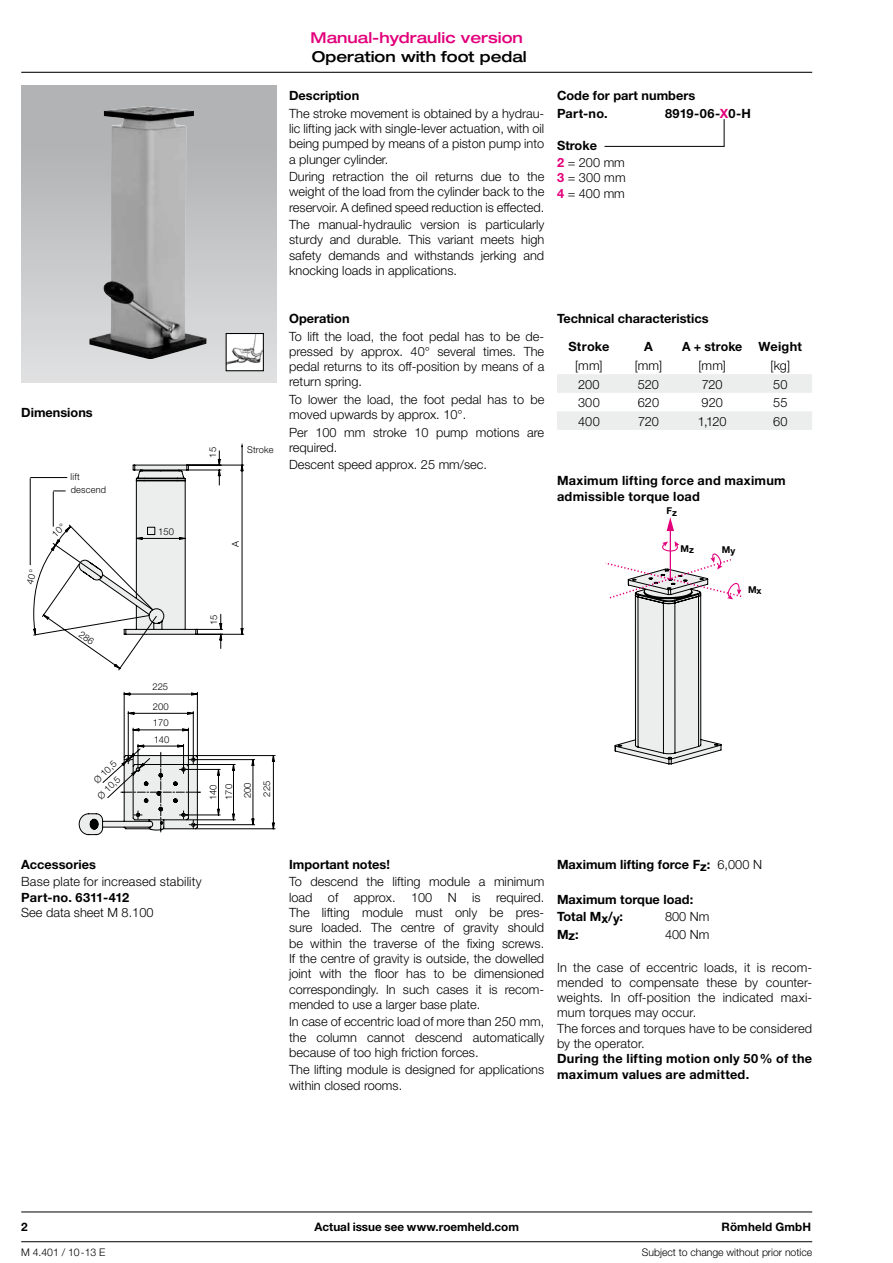
<style>
.page{position:relative;width:893px;height:1263px;background:#fff}
.page>*{position:absolute;margin:0;border:0;box-sizing:border-box;transform-origin:0 0}
.t1{font:500 expanded 15px "Helvetica Neue";color:#e2007a}
.t2{font:500 expanded 15px "Helvetica Neue";color:#000}
.t3{font:300 12.75px/15.3px "Helvetica Neue";color:#000;text-align:justify}
.t4{font:700 12.75px/17.4px "Helvetica Neue";color:#000}
.t5{font:700 12.75px/15.3px "Helvetica Neue";letter-spacing:.02em;color:#000}
.t6{font:700 11.7px "Helvetica Neue";color:#000}
.t7{font:300 10.5px "Helvetica Neue";letter-spacing:-.005em;color:#000}
.t8{font:300 9.45px/19px "Helvetica Neue";color:#000}
.t9{font:300 9.45px/12.6px "Helvetica Neue";letter-spacing:.025em;color:#000}
.t10{font:700 9.45px "Helvetica Neue";color:#000}
.s1{color:#e2007a}
.s2{font-weight:300}
.s3{font-weight:700;color:#e2007a}
</style>
<div class="page">
<hr style="left:21px;top:72px;width:791px;height:1px;background:#000">
<hr style="left:605px;top:146px;width:119px;height:1px;background:#000">
<svg style="left:724px;top:119px;width:1px;height:27px"></svg>
<div style="left:21px;top:85px;width:255px;height:298px;background:linear-gradient(to bottom,#aaacad,#dededf)"></div>
<img style="left:228px;top:335px;width:34px;height:34px">
<div style="left:226px;top:333px;width:38px;height:38px;border:1px solid #000"></div>
<svg style="left:605px;top:541px;width:137px;height:223px"></svg>
<hr style="left:670px;top:528px;width:1px;height:51px;background:#e2007a">
<svg style="left:667px;top:517px;width:7px;height:14px"></svg>
<svg style="left:33px;top:450px;width:242px;height:380px"></svg>
<svg style="left:78px;top:752px;width:123px;height:83px"></svg>
<svg style="left:241px;top:443px;width:2px;height:22px"></svg>
<hr style="left:30px;top:478px;width:1px;height:87px;background:#000">
<hr style="left:30px;top:477px;width:37px;height:1px;background:#000">
<img style="left:89px;top:106px;width:118px;height:253px">
<svg style="left:557px;top:374px;width:255px;height:56px"></svg>
<hr style="left:21px;top:1241px;width:791px;height:1px;background:#000">
<hr style="left:21px;top:1212px;width:791px;height:1px;background:#000">
<svg style="left:33px;top:570px;width:3px;height:14px"></svg>
<svg style="left:52px;top:464px;width:146px;height:181px"></svg>
<p class="t4" style="left:21px;top:403px;width:73px">Dimensions</p>
<p class="t9" style="left:71px;top:470px;width:37px">lift descend</p>
<p class="t8" style="left:158px;top:522px;width:17px">150</p>
<p class="t8" style="left:203px;top:458px;width:12px;rotate:-90deg">15</p>
<p class="t8" style="left:247px;top:439px;width:28px">Stroke</p>
<p class="t8" style="left:226px;top:546px;width:8px;rotate:-90deg">A</p>
<p class="t8" style="left:204px;top:625px;width:12px;rotate:-90deg">15</p>
<p class="t1" style="left:311px;top:28px;width:214px">Manual-hydraulic version</p>
<p class="t2" style="left:312px;top:47px;width:216px">Operation with foot pedal</p>
<p class="t4" style="left:289px;top:87px;width:72px">Description</p>
<p class="t3" style="left:289px;top:105px;width:257px">The stroke movement is obtained by a hydrau&shy;lic lifting jack with single-lever actuation, with oil being pumped by means of a piston pump into a plunger cylinder.</p>
<p class="t3" style="left:289px;top:169px;width:257px">During retraction the oil returns due to the weight of the load from the cylinder back to the reservoir. A defined speed reduction is effected.</p>
<p class="t3" style="left:289px;top:217px;width:257px">The manual-hydraulic version is particularly sturdy and durable. This variant meets high safety demands and withstands jerking and knocking loads in applications.</p>
<p class="t4" style="left:289px;top:310px;width:62px">Operation</p>
<p class="t3" style="left:289px;top:328px;width:257px">To lift the load, the foot pedal has to be de&shy;pressed by approx. 40° several times. The pedal returns to its off-position by means of a return spring.</p>
<p class="t3" style="left:289px;top:391px;width:257px">To lower the load, the foot pedal has to be moved upwards by approx. 10°.</p>
<p class="t3" style="left:289px;top:424px;width:257px">Per 100 mm stroke 10 pump motions are required.</p>
<p class="t3" style="left:289px;top:457px;width:199px">Descent speed approx. 25 mm/sec.</p>
<p class="t4" style="left:557px;top:87px;width:140px">Code for part numbers<br>Part-no.</p>
<p class="t4" style="left:665px;top:104px;width:87px">8919-06-<span class="s1">X</span>0-H</p>
<p class="t4" style="left:557px;top:136px;width:69px">Stroke<br><span class="s1">2</span> <span class="s2">= 200 mm</span></p>
<p class="t3" style="left:557px;top:170px;width:70px"><span class="s3">3</span> = 300 mm<br><span class="s3">4</span> = 400 mm</p>
<p class="t4" style="left:557px;top:309px;width:153px">Technical characteristics</p>
<p class="t4" style="left:568px;top:338px;width:43px">Stroke</p>
<p class="t4" style="left:644px;top:338px;width:10px">A</p>
<p class="t4" style="left:682px;top:338px;width:62px">A + stroke</p>
<p class="t4" style="left:759px;top:338px;width:45px">Weight</p>
<p class="t3" style="left:575px;top:357px;width:29px">[mm]</p>
<p class="t3" style="left:635px;top:357px;width:29px">[mm]</p>
<p class="t3" style="left:699px;top:357px;width:29px">[mm]</p>
<p class="t3" style="left:770px;top:357px;width:21px">[kg]</p>
<p class="t3" style="left:578px;top:376px;width:23px">200</p>
<p class="t3" style="left:638px;top:376px;width:23px">520</p>
<p class="t3" style="left:702px;top:376px;width:22px">720</p>
<p class="t3" style="left:773px;top:376px;width:16px">50</p>
<p class="t3" style="left:578px;top:395px;width:23px">300</p>
<p class="t3" style="left:638px;top:395px;width:23px">620</p>
<p class="t3" style="left:702px;top:395px;width:23px">920</p>
<p class="t3" style="left:773px;top:395px;width:16px">55</p>
<p class="t3" style="left:578px;top:413px;width:23px">400</p>
<p class="t3" style="left:638px;top:413px;width:22px">720</p>
<p class="t3" style="left:698px;top:413px;width:30px">1,120</p>
<p class="t3" style="left:773px;top:413px;width:16px">60</p>
<p class="t5" style="left:557px;top:473px;width:230px">Maximum lifting force and maximum admissible torque load</p>
<p class="t10" style="left:666px;top:506px;width:12px">Fz</p>
<p class="t10" style="left:680px;top:543px;width:15px">Mz</p>
<p class="t10" style="left:722px;top:544px;width:15px">My</p>
<p class="t10" style="left:748px;top:584px;width:15px">Mx</p>
<p class="t8" style="left:152px;top:677px;width:18px">225<br>200</p>
<p class="t8" style="left:153px;top:715px;width:18px;line-height:16.2px">170<br>140</p>
<p class="t8" style="left:89px;top:775px;width:30px;rotate:-45deg">Ø 10,5</p>
<p class="t8" style="left:92px;top:790px;width:30px;rotate:-45deg">Ø 10,5</p>
<p class="t8" style="left:205px;top:800px;width:18px;line-height:15.5px;rotate:-90deg">140<br>170</p>
<p class="t8" style="left:237px;top:798px;width:19px;rotate:-90deg">200<br>225</p>
<p class="t4" style="left:21px;top:855px;width:76px">Accessories</p>
<p class="t3" style="left:21px;top:874px;width:182px">Base plate for increased stability</p>
<p class="t4" style="left:21px;top:888px;width:110px">Part-no. 6311-412</p>
<p class="t3" style="left:21px;top:904px;width:134px">See data sheet M 8.100</p>
<p class="t4" style="left:289px;top:855px;width:102px">Important notes!</p>
<p class="t3" style="left:289px;top:874px;width:257px">To descend the lifting module a minimum load of approx. 100 N is required.<br>The lifting module must only be pres&shy;sure loaded. The centre of gravity should be within the traverse of the fixing screws.<br>If the centre of gravity is outside, the dowelled joint with the floor has to be dimensioned correspondingly. In such cases it is recom&shy;mended to use a larger base plate.</p>
<p class="t3" style="left:289px;top:1014px;width:257px">In case of eccentric load of more than 250 mm, the column cannot descend automatically because of too high friction forces.</p>
<p class="t3" style="left:289px;top:1062px;width:257px">The lifting module is designed for applications within closed rooms.</p>
<p class="t4" style="left:557px;top:855px;width:206px">Maximum lifting force Fz: <span class="s2">6,000 N</span></p>
<p class="t4" style="left:557px;top:890px;width:138px">Maximum torque load:<br>Total Mx/y:</p>
<p class="t3" style="left:665px;top:909px;width:46px">800 Nm</p>
<p class="t4" style="left:557px;top:925px;width:23px">Mz:</p>
<p class="t3" style="left:665px;top:926px;width:46px">400 Nm</p>
<p class="t3" style="left:557px;top:959px;width:257px;text-align:left">In the case of eccentric loads, it is recom&shy;mended to compensate these by counter&shy;weights. In off-position the indicated maxi&shy;mum torques may occur.<br>The forces and torques have to be considered by the operator.</p>
<p class="t5" style="left:557px;top:1051px;width:257px">During the lifting motion only 50% of the maximum values are admitted.</p>
<p class="t6" style="left:21px;top:1220px;width:8px">2</p>
<p class="t6" style="left:315px;top:1220px;width:206px">Actual issue see www.roemheld.com</p>
<p class="t6" style="left:722px;top:1220px;width:91px">Römheld GmbH</p>
<p class="t7" style="left:21px;top:1245px;width:86px">M 4.401 / 10-13 E</p>
<p class="t7" style="left:642px;top:1245px;width:172px">Subject to change without prior notice</p>
</div>
